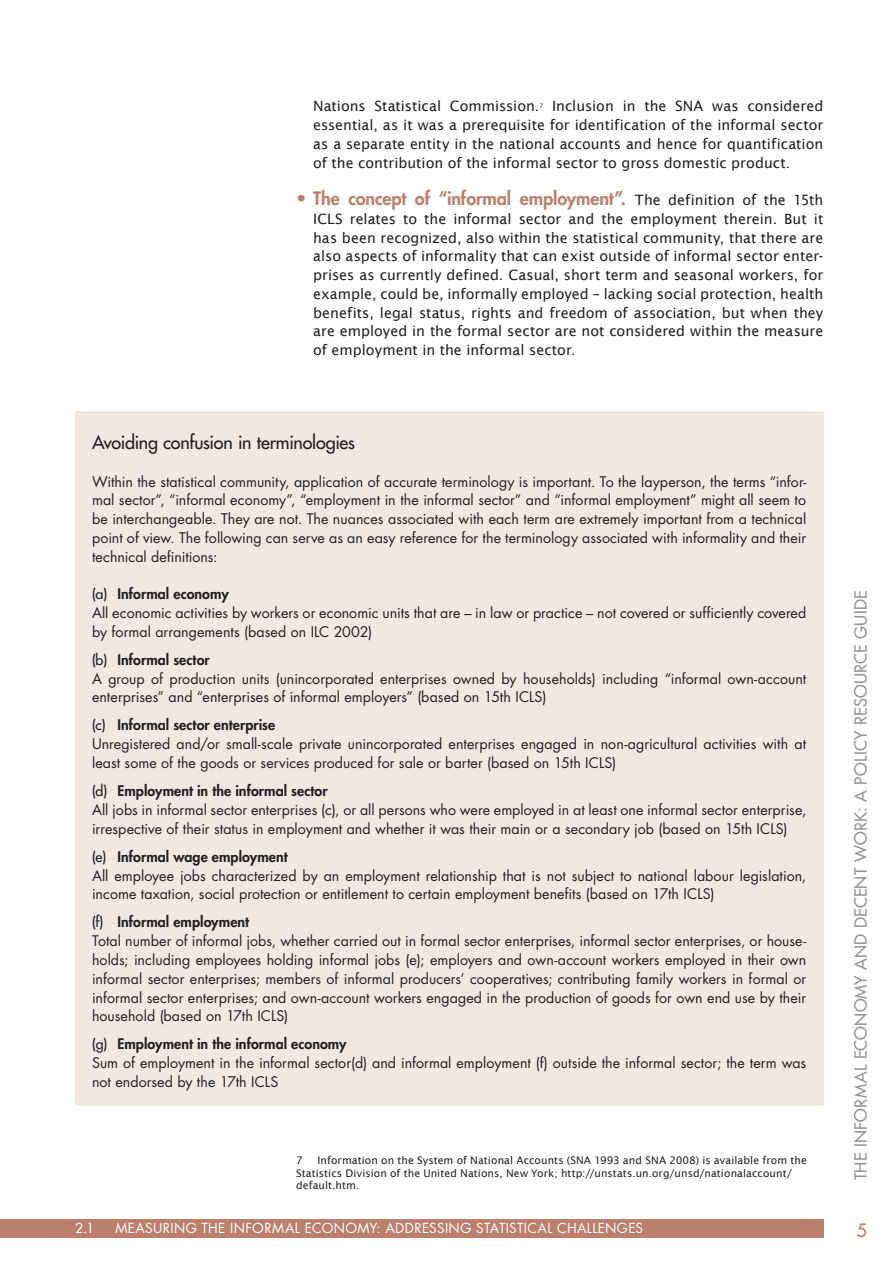
<style>
.page{position:relative;width:893px;height:1265px;background:#fff}
.page>*{position:absolute;margin:0;border:0;box-sizing:border-box;transform-origin:0 0}
.body_page_droite{font:800 18px "Futura Std";letter-spacing:-.005em;color:#ba806d}
.information_notes_dr{font:500 18px "Futura Std";letter-spacing:-.02em;color:#231f20}
.t1{font:500 18px "Futura Std";color:#ba806d}
.t2{font:500 16.5px "Futura Std";letter-spacing:.02em;color:#939598}
.information_notes_dr-2{font:14.25px/18.8px "Futura Std";letter-spacing:.005em;color:#231f20}
.body_page_droite-2{font:14.25px/18.8px "Lucida Sans";color:#231f20;text-align:justify}
.information_notes_dr-3{font:800 14.25px "Futura Std";letter-spacing:.005em;color:#231f20}
.t3{font:13.5px "Futura Std";letter-spacing:.025em;color:#fff}
.notes_bas_de_page_dr{font:10.5px/12.8px "Lucida Sans";letter-spacing:.005em;color:#231f20}
.body_page_droite-3{font:6.15px "Lucida Sans";color:#231f20}
.s1{font-family:"Lucida Sans";font-weight:400;font-size:14.25px;color:#231f20}
.s2{font-weight:500}
</style>
<div class="page">
<svg style="left:0;top:1219px;width:1px;height:17px"></svg>
<div style="left:1px;top:1218px;width:822px;height:18px;background:#ba806d"></div>
<div style="left:75px;top:411px;width:748px;height:694px;background:#f2e8e2"></div>
<p class="body_page_droite-2" style="left:313px;top:97px;width:512px;text-indent:239px">Inclusion in the SNA was considered essential, as it was a prerequisite for identification of the informal sector as a separate entity in the national accounts and hence for quantification of the contribution of the informal sector to gross domestic product.</p>
<p class="body_page_droite" style="left:296px;top:187px;width:529px">• The concept of “informal employment”. <span class="s1">The definition of the 15th</span></p>
<p class="body_page_droite-2" style="left:313px;top:209px;width:512px">ICLS relates to the informal sector and the employment therein. But it has been recognized, also within the statistical community, that there are also aspects of informality that can exist outside of informal sector enter&shy;prises as currently defined. Casual, short term and seasonal workers, for example, could be, informally employed – lacking social protection, health benefits, legal status, rights and freedom of association, but when they are employed in the formal sector are not considered within the measure of employment in the informal sector.</p>
<p class="body_page_droite-2" style="left:313px;top:97px;width:228px">Nations Statistical Commission.</p>
<p class="body_page_droite-3" style="left:539px;top:102px;width:5px">7</p>
<p class="information_notes_dr" style="left:92px;top:431px;width:265px">Avoiding confusion in terminologies</p>
<p class="information_notes_dr-2" style="left:92px;top:472px;width:716px;text-align:justify">Within the statistical community, application of accurate terminology is important. To the layperson, the terms “infor&shy;mal sector”, “informal economy”, “employment in the informal sector” and “informal employment” might all seem to be interchangeable. They are not. The nuances associated with each term are extremely important from a technical point of view. The following can serve as an easy reference for the terminology associated with informality and their technical definitions:</p>
<p class="information_notes_dr-3" style="left:92px;top:584px;width:138px"><span class="s2">(a)</span> Informal economy</p>
<p class="information_notes_dr-2" style="left:92px;top:603px;width:716px">All economic activities by workers or economic units that are – in law or practice – not covered or sufficiently covered by formal arrangements (based on ILC 2002)</p>
<p class="information_notes_dr-3" style="left:92px;top:650px;width:119px"><span class="s2">(b)</span> Informal sector</p>
<p class="information_notes_dr-2" style="left:92px;top:669px;width:716px">A group of production units (unincorporated enterprises owned by households) including “informal own-account enterprises” and “enterprises of informal employers” (based on 15th ICLS)</p>
<p class="information_notes_dr-3" style="left:92px;top:716px;width:185px"><span class="s2">(c)</span> Informal sector enterprise</p>
<p class="information_notes_dr-2" style="left:92px;top:734px;width:716px">Unregistered and/or small-scale private unincorporated enterprises engaged in non-agricultural activities with at least some of the goods or services produced for sale or barter (based on 15th ICLS)</p>
<p class="information_notes_dr-3" style="left:92px;top:781px;width:237px"><span class="s2">(d)</span> Employment in the informal sector</p>
<p class="information_notes_dr-2" style="left:92px;top:800px;width:716px">All jobs in informal sector enterprises (c), or all persons who were employed in at least one informal sector enterprise, irrespective of their status in employment and whether it was their main or a secondary job (based on 15th ICLS)</p>
<p class="information_notes_dr-3" style="left:92px;top:847px;width:197px"><span class="s2">(e)</span> Informal wage employment</p>
<p class="information_notes_dr-2" style="left:92px;top:865px;width:716px">All employee jobs characterized by an employment relationship that is not subject to national labour legislation, income taxation, social protection or entitlement to certain employment benefits (based on 17th ICLS)</p>
<p class="information_notes_dr-3" style="left:92px;top:912px;width:159px"><span class="s2">(f)</span> Informal employment</p>
<p class="information_notes_dr-2" style="left:92px;top:931px;width:716px;text-align:justify">Total number of informal jobs, whether carried out in formal sector enterprises, informal sector enterprises, or house&shy;holds; including employees holding informal jobs (e); employers and own-account workers employed in their own informal sector enterprises; members of informal producers’ cooperatives; contributing family workers in formal or informal sector enterprises; and own-account workers engaged in the production of goods for own end use by their household (based on 17th ICLS)</p>
<p class="information_notes_dr-3" style="left:92px;top:1034px;width:256px"><span class="s2">(g)</span> Employment in the informal economy</p>
<p class="information_notes_dr-2" style="left:92px;top:1053px;width:716px">Sum of employment in the informal sector(d) and informal employment (f) outside the informal sector; the term was not endorsed by the 17th ICLS</p>
<p class="notes_bas_de_page_dr" style="left:296px;top:1153px;width:512px;text-indent:21px">Information on the System of National Accounts (SNA 1993 and SNA 2008) is available from the<br>Statistics Division of the United Nations, New York; http://unstats.un.org/unsd/nationalaccount/</p>
<p class="notes_bas_de_page_dr" style="left:296px;top:1178px;width:65px">default.htm.</p>
<p class="notes_bas_de_page_dr" style="left:296px;top:1153px;width:8px">7</p>
<p class="t2" style="left:850px;top:1180px;width:591px;rotate:-90deg">THE INFORMAL ECONOMY AND DECENT WORK: A POLICY RESOURCE GUIDE</p>
<p class="t3" style="left:75px;top:1219px;width:21px">2.1</p>
<p class="t3" style="left:115px;top:1219px;width:529px">MEASURING THE INFORMAL ECONOMY: ADDRESSING STATISTICAL CHALLENGES</p>
<p class="t1" style="left:856px;top:1218px;width:12px">5</p>
</div>
